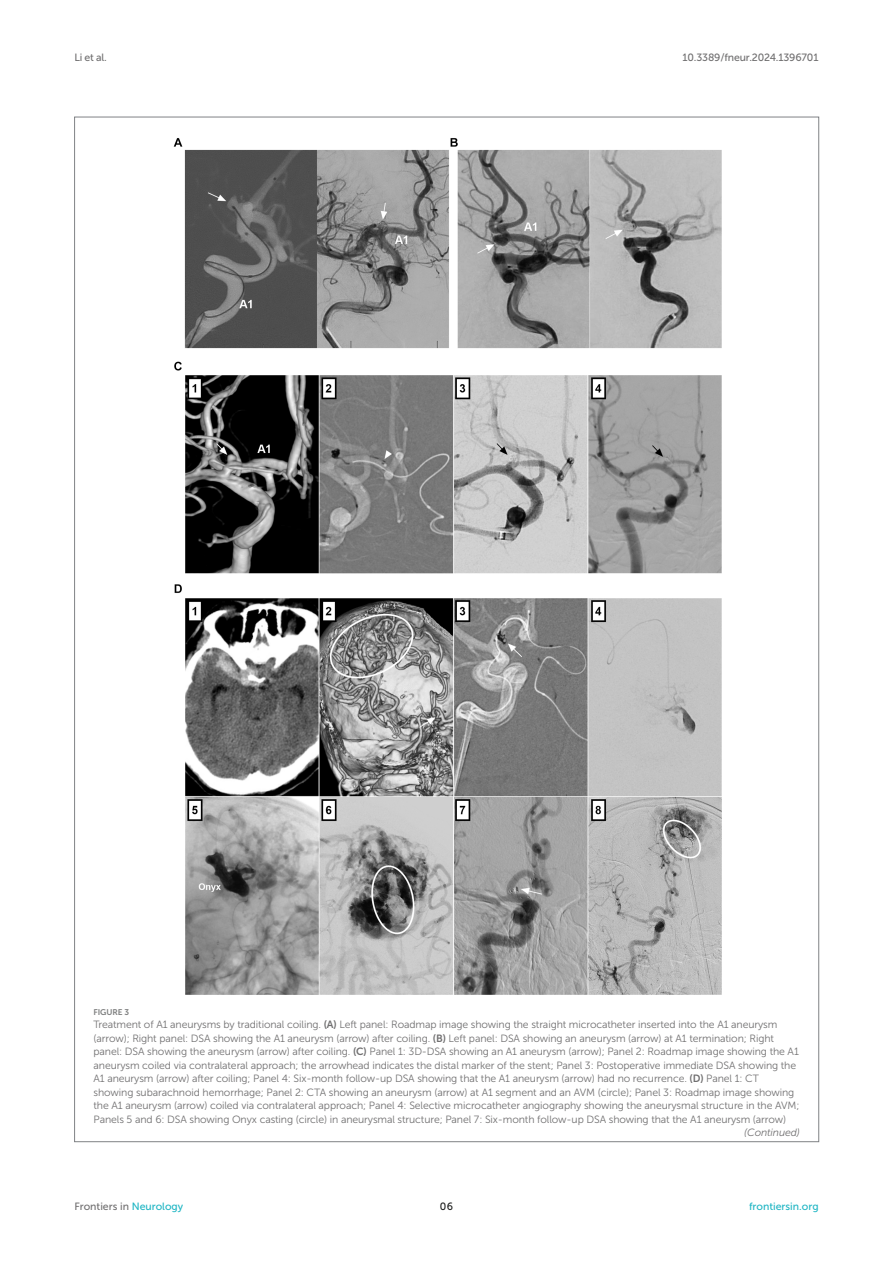
<style>
.page{position:relative;width:893px;height:1263px;background:#fff}
.page>*{position:absolute;margin:0;border:0;box-sizing:border-box;transform-origin:0 0}
.FIG_LEG{font:10.5px/13.5px "Museo Sans 300";letter-spacing:-.01em;color:#706f70}
.t1{font:10.5px "Museo Sans 500";letter-spacing:-.015em;color:#706f70}
.t2{font:10.5px "Museo Sans 500";color:#1db5c3}
.FIG_Continued{font:italic 10.5px "Museo Sans 300";letter-spacing:-.01em;color:#706f70}
.t3{font:10.5px "Museo Sans 500";color:#1b1c1b}
.FIG_HD{font:8.25px "Museo Sans 700";letter-spacing:-.01em;color:#7e7f7f}
.s1{font-family:"Museo Sans 700"}
.s2{color:#1db5c3}
</style>
<div class="page">
<img style="left:173px;top:138px;width:549px;height:857px">
<p class="t1" style="left:74px;top:51px;width:34px">Li et al.</p>
<p class="t1" style="left:683px;top:51px;width:137px">10.3389/fneur.2024.1396701</p>
<p class="FIG_HD" style="left:94px;top:1007px;width:37px">FIGURE 3</p>
<p class="FIG_LEG" style="left:94px;top:1018px;width:707px">Treatment of A1 aneurysms by traditional coiling. <span class="s1">(A)</span> Left panel: Roadmap image showing the straight microcatheter inserted into the A1 aneurysm (arrow); Right panel: DSA showing the A1 aneurysm (arrow) after coiling. <span class="s1">(B)</span> Left panel: DSA showing an aneurysm (arrow) at A1 termination; Right panel: DSA showing the aneurysm (arrow) after coiling. <span class="s1">(C)</span> Panel 1: 3D-DSA showing an A1 aneurysm (arrow); Panel 2: Roadmap image showing the A1 aneurysm coiled via contralateral approach; the arrowhead indicates the distal marker of the stent; Panel 3: Postoperative immediate DSA showing the A1 aneurysm (arrow) after coiling; Panel 4: Six-month follow-up DSA showing that the A1 aneurysm (arrow) had no recurrence. <span class="s1">(D)</span> Panel 1: CT showing subarachnoid hemorrhage; Panel 2: CTA showing an aneurysm (arrow) at A1 segment and an AVM (circle); Panel 3: Roadmap image showing the A1 aneurysm (arrow) coiled via contralateral approach; Panel 4: Selective microcatheter angiography showing the aneurysmal structure in the AVM; Panels 5 and 6: DSA showing Onyx casting (circle) in aneurysmal structure; Panel 7: Six-month follow-up DSA showing that the A1 aneurysm (arrow)</p>
<p class="FIG_Continued" style="left:744px;top:1127px;width:57px">(Continued)</p>
<p class="t1" style="left:74px;top:1200px;width:110px">Frontiers in <span class="s2">Neurology</span></p>
<p class="t3" style="left:440px;top:1200px;width:15px">06</p>
<p class="t2" style="left:749px;top:1200px;width:71px">frontiersin.org</p>
</div>
